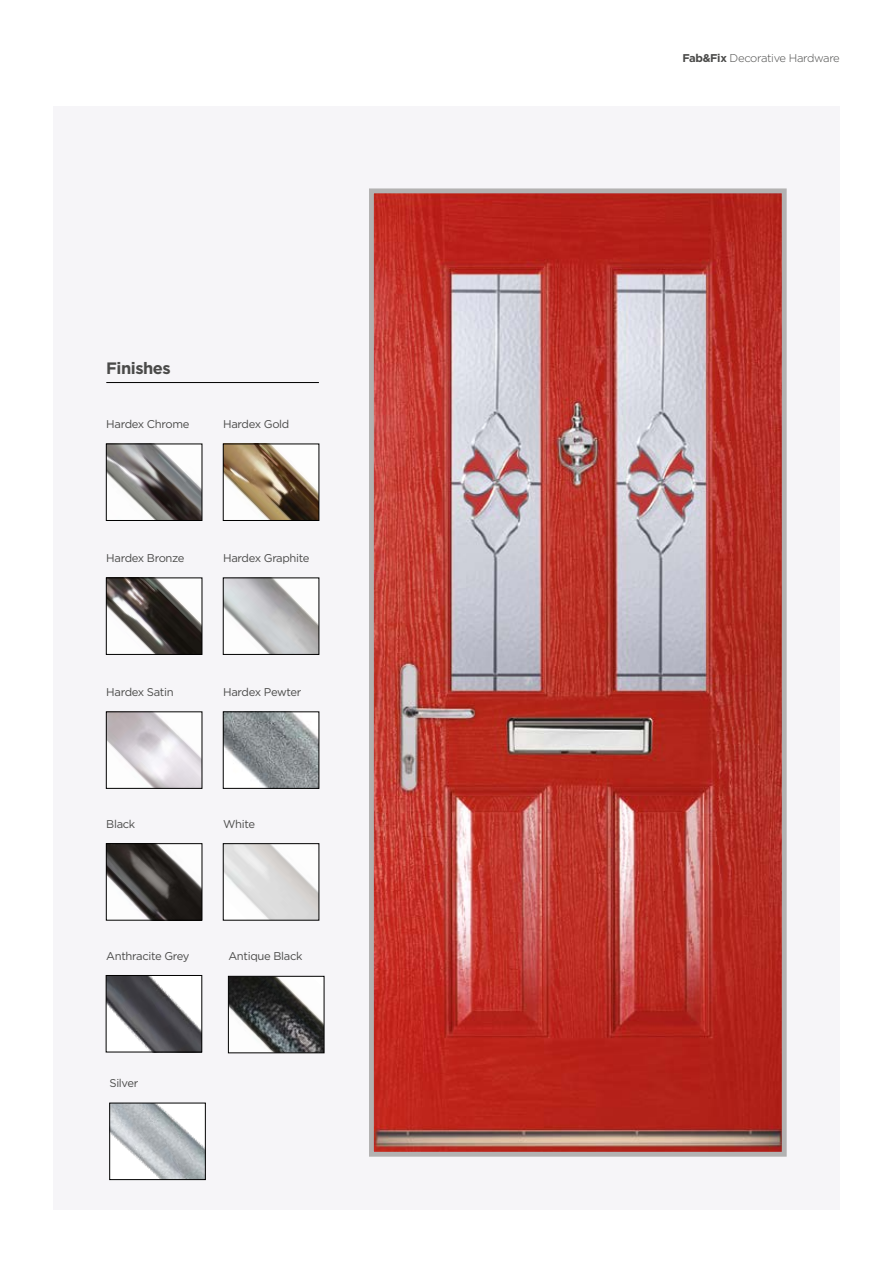
<style>
.page{position:relative;width:893px;height:1263px;background:#fff}
.page>*{position:absolute;margin:0;border:0;box-sizing:border-box;transform-origin:0 0}
.t1{font:700 16.5px "Gotham";letter-spacing:-.03em;color:#4a4a49}
.t2{font:11.25px "Gotham";letter-spacing:-.03em;color:#4a4a49}
.t3{font:300 11.25px "Gotham";letter-spacing:-.03em;color:#4a4a49}
.s1{font-weight:700}
</style>
<div class="page">
<div style="left:53px;top:106px;width:787px;height:1104px;background:#f6f5f8"></div>
<img style="left:375px;top:194px;width:406px;height:957px">
<div style="left:369px;top:188px;width:418px;height:969px;border:5px solid #b3b2b2"></div>
<img style="left:108px;top:446px;width:92px;height:73px">
<div style="left:106px;top:444px;width:96px;height:77px;border:1px solid #000"></div>
<img style="left:225px;top:446px;width:92px;height:73px">
<div style="left:223px;top:444px;width:96px;height:77px;border:1px solid #000"></div>
<img style="left:108px;top:580px;width:92px;height:73px">
<div style="left:106px;top:578px;width:96px;height:77px;border:1px solid #000"></div>
<img style="left:225px;top:580px;width:92px;height:73px">
<div style="left:223px;top:578px;width:96px;height:77px;border:1px solid #000"></div>
<img style="left:108px;top:714px;width:92px;height:72px">
<img style="left:230px;top:978px;width:92px;height:73px">
<div style="left:228px;top:976px;width:96px;height:77px;border:1px solid #000"></div>
<img style="left:108px;top:845px;width:92px;height:73px">
<div style="left:106px;top:843px;width:96px;height:77px;border:1px solid #000"></div>
<img style="left:225px;top:845px;width:92px;height:73px">
<div style="left:223px;top:843px;width:96px;height:77px;border:1px solid #000"></div>
<hr style="left:106px;top:382px;width:213px;height:1px;background:#000">
<img style="left:108px;top:977px;width:92px;height:73px">
<div style="left:106px;top:975px;width:96px;height:77px;border:1px solid #000"></div>
<img style="left:111px;top:1105px;width:93px;height:73px">
<div style="left:109px;top:1103px;width:97px;height:77px;border:1px solid #000"></div>
<img style="left:225px;top:714px;width:92px;height:72px">
<h1 class="t1" style="left:106px;top:357px;width:66px">Finishes</h1>
<p class="t2" style="left:106px;top:417px;width:85px">Hardex Chrome</p>
<p class="t2" style="left:223px;top:417px;width:68px">Hardex Gold</p>
<p class="t2" style="left:106px;top:551px;width:80px">Hardex Bronze</p>
<p class="t2" style="left:223px;top:551px;width:88px">Hardex Graphite</p>
<p class="t2" style="left:106px;top:685px;width:69px">Hardex Satin</p>
<p class="t2" style="left:223px;top:685px;width:80px">Hardex Pewter</p>
<p class="t2" style="left:106px;top:816px;width:31px">Black</p>
<p class="t2" style="left:223px;top:816px;width:33px">White</p>
<p class="t2" style="left:106px;top:948px;width:85px">Anthracite Grey</p>
<p class="t2" style="left:228px;top:949px;width:76px">Antique Black</p>
<p class="t2" style="left:109px;top:1076px;width:30px">Silver</p>
<p class="t3" style="left:682px;top:51px;width:159px"><span class="s1">Fab&amp;Fix</span> Decorative Hardware</p>
</div>
